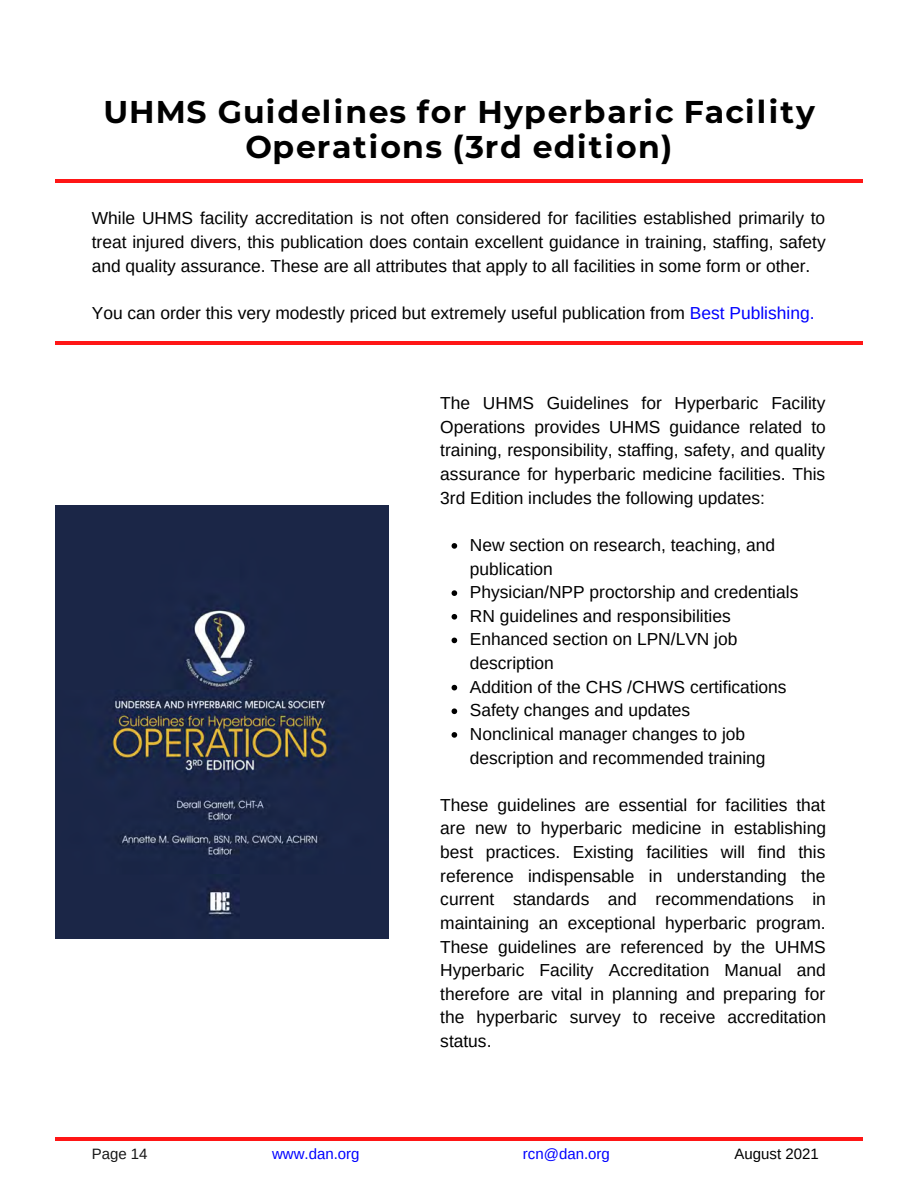
<style>
.page{position:relative;width:918px;height:1188px;background:#fff}
.page>*{position:absolute;margin:0;border:0;box-sizing:border-box;transform-origin:0 0}
.t1{font:700 31.5px/34.8px "Montserrat";letter-spacing:.045em;color:#000;text-align:center}
.t2{font:17.4px/23.5px "Arimo";color:#000;text-align:justify}
.t3{font:15px "Arimo";color:#00f}
.t4{font:15px "Arimo";color:#000}
.t5{font:15px "Arimo";color:#181818}
.s1{color:#00f}
</style>
<div class="page">
<hr style="left:55px;top:1137px;width:808px;height:3px;background:#ff1616">
<hr style="left:55px;top:179px;width:808px;height:4px;background:#ff1616">
<hr style="left:55px;top:341px;width:808px;height:4px;background:#ff1616">
<img style="left:55px;top:505px;width:333px;height:434px">
<svg style="left:452px;top:543px;width:5px;height:6px"></svg>
<svg style="left:452px;top:590px;width:5px;height:6px"></svg>
<svg style="left:452px;top:614px;width:5px;height:6px"></svg>
<svg style="left:452px;top:638px;width:5px;height:5px"></svg>
<svg style="left:452px;top:685px;width:5px;height:5px"></svg>
<svg style="left:452px;top:708px;width:5px;height:6px"></svg>
<svg style="left:452px;top:732px;width:5px;height:6px"></svg>
<p class="t1" style="left:104px;top:93px;width:713px">UHMS Guidelines for Hyperbaric Facility<br>Operations (3rd edition)</p>
<p class="t2" style="left:92px;top:206px;width:735px">While UHMS facility accreditation is not often considered for facilities established primarily to treat injured divers, this publication does contain excellent guidance in training, staffing, safety and quality assurance. These are all attributes that apply to all facilities in some form or other.</p>
<p class="t2" style="left:92px;top:301px;width:724px">You can order this very modestly priced but extremely useful publication from <span class="s1">Best Publishing.</span></p>
<p class="t2" style="left:440px;top:391px;width:387px">The UHMS Guidelines for Hyperbaric Facility Operations provides UHMS guidance related to training, responsibility, staffing, safety, and quality assurance for hyperbaric medicine facilities. This 3rd Edition includes the following updates:</p>
<p class="t2" style="left:470px;top:533px;width:307px">New section on research, teaching, and publication</p>
<p class="t2" style="left:470px;top:580px;width:330px">Physician/NPP proctorship and credentials</p>
<p class="t2" style="left:470px;top:604px;width:262px">RN guidelines and responsibilities</p>
<p class="t2" style="left:470px;top:628px;width:269px">Enhanced section on LPN/LVN job description</p>
<p class="t2" style="left:470px;top:675px;width:318px">Addition of the CHS /CHWS certifications</p>
<p class="t2" style="left:470px;top:699px;width:222px">Safety changes and updates</p>
<p class="t2" style="left:470px;top:722px;width:297px">Nonclinical manager changes to job description and recommended training</p>
<p class="t2" style="left:440px;top:793px;width:387px">These guidelines are essential for facilities that are new to hyperbaric medicine in establishing best practices. Existing facilities will find this reference indispensable in understanding the current standards and recommendations in maintaining an exceptional hyperbaric program.<br>These guidelines are referenced by the UHMS Hyperbaric Facility Accreditation Manual and therefore are vital in planning and preparing for the hyperbaric survey to receive accreditation status.</p>
<p class="t5" style="left:92px;top:1146px;width:57px">Page 14</p>
<p class="t3" style="left:272px;top:1146px;width:89px">www.dan.org</p>
<p class="t3" style="left:523px;top:1146px;width:88px">rcn@dan.org</p>
<p class="t4" style="left:735px;top:1146px;width:86px">August 2021</p>
</div>
